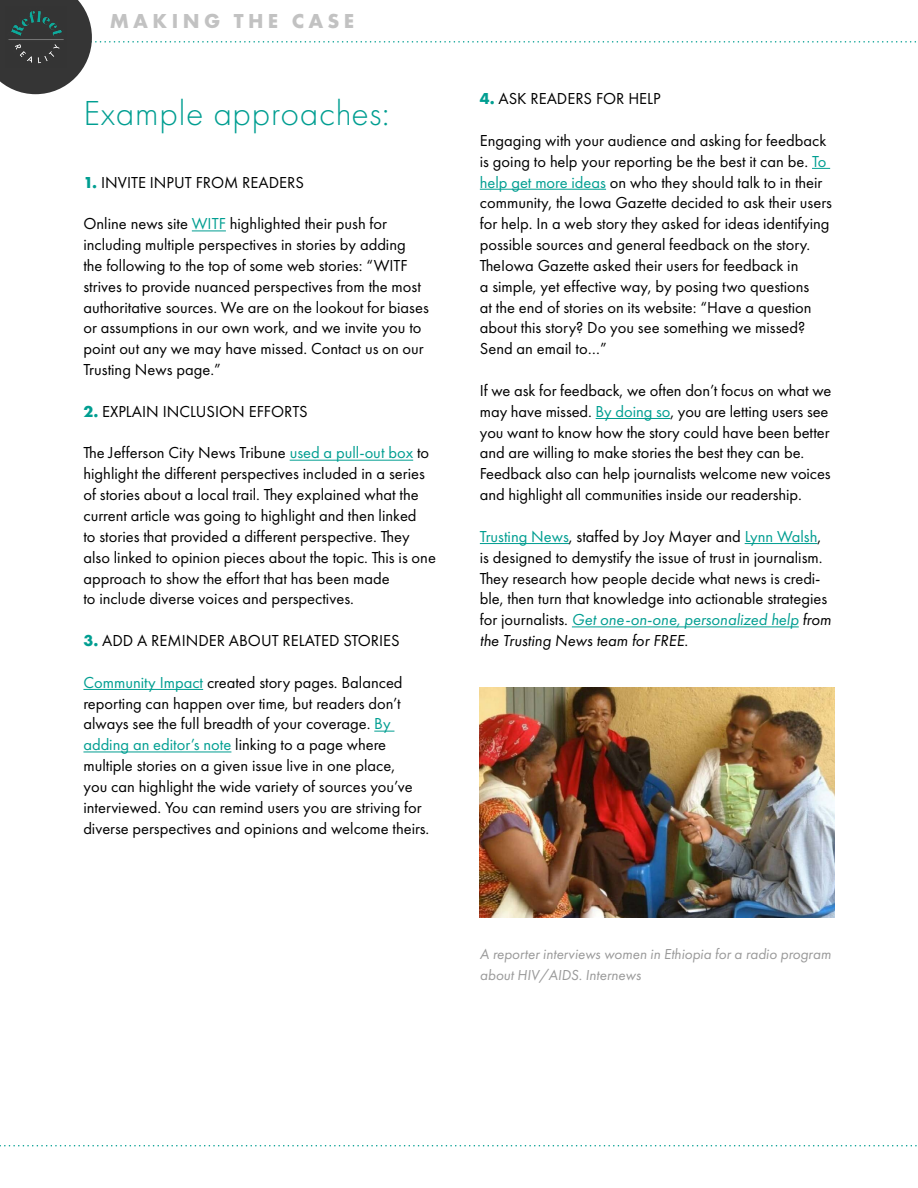
<style>
.page{position:relative;width:918px;height:1188px;background:#fff}
.page>*{position:absolute;margin:0;border:0;box-sizing:border-box;transform-origin:0 0}
.t1{font:300 36px "Futura PT";letter-spacing:.02em;color:#009e91}
.t2{font:700 21px "Futura PT";letter-spacing:.21em;color:#c2c2c2}
.t3{font:16.5px/20.9px "Futura PT";color:#000}
.t4{font:italic 15px/20.9px "Futura PT";color:#9a9a9a}
.s1{font-weight:700;color:#009e91}
.s2{color:#009e91}
.s3{font-style:italic;color:#009e91}
.s4{font-style:italic}
</style>
<div class="page">
<svg style="left:0;top:1145px;width:917px;height:1px"></svg>
<svg style="left:0;top:0;width:916px;height:94px"></svg>
<img style="left:5px;top:7px;width:61px;height:61px">
<img style="left:480px;top:688px;width:355px;height:229px">
<hr style="left:192px;top:231px;width:34px;height:1px;background:#009e91">
<hr style="left:290px;top:460px;width:123px;height:1px;background:#009e91">
<hr style="left:83px;top:689px;width:120px;height:1px;background:#009e91">
<svg style="left:374px;top:731px;width:20px;height:1px"></svg>
<hr style="left:83px;top:752px;width:148px;height:1px;background:#009e91">
<svg style="left:812px;top:168px;width:18px;height:1px"></svg>
<hr style="left:480px;top:189px;width:126px;height:1px;background:#009e91">
<hr style="left:596px;top:418px;width:74px;height:1px;background:#009e91">
<hr style="left:480px;top:543px;width:89px;height:1px;background:#009e91">
<hr style="left:745px;top:543px;width:72px;height:1px;background:#009e91">
<hr style="left:572px;top:626px;width:227px;height:1px;background:#009e91">
<p class="t2" style="left:110px;top:8px;width:246px">MAKING THE CASE</p>
<h1 class="t1" style="left:83px;top:93px;width:308px">Example approaches:</h1>
<p class="t3" style="left:83px;top:172px;width:222px"><span class="s1">1.</span> INVITE INPUT FROM READERS</p>
<p class="t3" style="left:83px;top:213px;width:347px">Online news site <span class="s2">WITF</span> highlighted their push for including multiple perspectives in stories by adding the following to the top of some web stories: “WITF strives to provide nuanced perspectives from the most authoritative sources. We are on the lookout for biases or assumptions in our own work, and we invite you to point out any we may have missed. Contact us on our Trusting News page.”</p>
<p class="t3" style="left:83px;top:401px;width:226px"><span class="s1">2.</span> EXPLAIN INCLUSION EFFORTS</p>
<p class="t3" style="left:83px;top:442px;width:354px">The Jefferson City News Tribune <span class="s2">used a pull-out box</span> to highlight the different perspectives included in a series of stories about a local trail. They explained what the current article was going to highlight and then linked<br>to stories that provided a different perspective. They also linked to opinion pieces about the topic. This is one approach to show the effort that has been made<br>to include diverse voices and perspectives.</p>
<p class="t3" style="left:83px;top:630px;width:318px"><span class="s1">3.</span> ADD A REMINDER ABOUT RELATED STORIES</p>
<p class="t3" style="left:83px;top:672px;width:347px"><span class="s2">Community Impact</span> created story pages. Balanced reporting can happen over time, but readers don’t always see the full breadth of your coverage. <span class="s2">By adding an editor’s note</span> linking to a page where multiple stories on a given issue live in one place,<br>you can highlight the wide variety of sources you’ve interviewed. You can remind users you are striving for diverse perspectives and opinions and welcome theirs.</p>
<p class="t3" style="left:480px;top:88px;width:182px"><span class="s1">4.</span> ASK READERS FOR HELP</p>
<p class="t3" style="left:480px;top:130px;width:354px">Engaging with your audience and asking for feedback is going to help your reporting be the best it can be. <span class="s2">To help get more ideas</span> on who they should talk to in their community, the Iowa Gazette decided to ask their users for help. In a web story they asked for ideas identifying possible sources and general feedback on the story.<br>TheIowa Gazette asked their users for feedback in<br>a simple, yet effective way, by posing two questions<br>at the end of stories on its website: “Have a question about this story? Do you see something we missed?<br>Send an email to…”</p>
<p class="t3" style="left:480px;top:380px;width:353px">If we ask for feedback, we often don’t focus on what we may have missed. <span class="s2">By doing so</span>, you are letting users see you want to know how the story could have been better and are willing to make stories the best they can be.<br>Feedback also can help journalists welcome new voices and highlight all communities inside our readership.</p>
<p class="t3" style="left:480px;top:526px;width:353px"><span class="s2">Trusting News</span>, staffed by Joy Mayer and <span class="s2">Lynn Walsh</span>, is designed to demystify the issue of trust in journalism.<br>They research how people decide what news is credi&shy;ble, then turn that knowledge into actionable strategies for journalists. <span class="s3">Get one-on-one, personalized help</span> <span class="s4">from the Trusting News team for FREE</span>.</p>
<p class="t4" style="left:480px;top:943px;width:353px">A reporter interviews women in Ethiopia for a radio program about HIV/AIDS. Internews</p>
</div>
